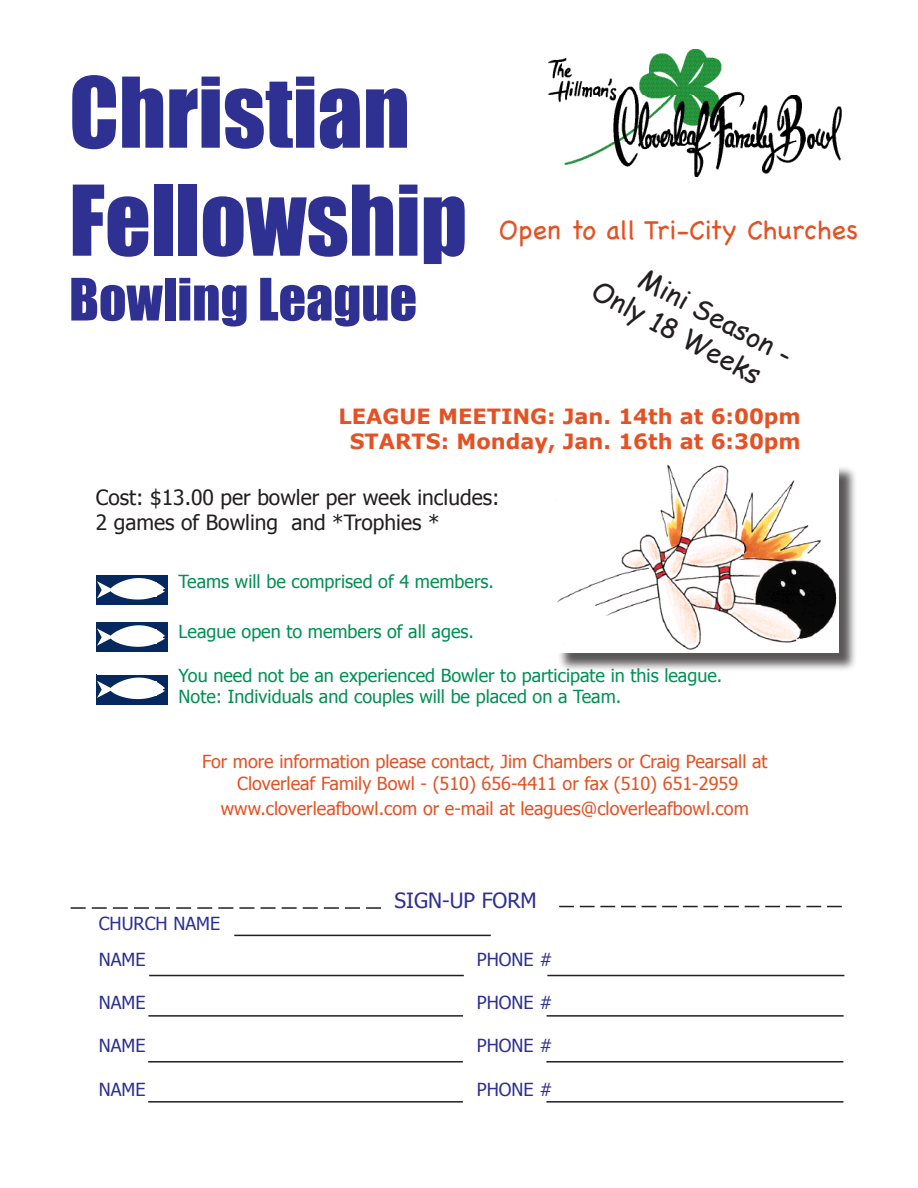
<style>
.page{position:relative;width:918px;height:1188px;background:#fff}
.page>*{position:absolute;margin:0;border:0;box-sizing:border-box;transform-origin:0 0}
.t1{font:90px "Impact";color:#2e3092}
.t2{font:54px "Impact";color:#2e3092}
.t3{font:27px "Chalkboard";color:#e55122}
.t4{font:27px/32.4px "Comic Sans MS";color:#231f20}
.t5{font:21px "Tahoma";color:#231f20}
.t6{font:700 21px "Verdana";color:#e55122}
.t7{font:21px "Tahoma";color:#2e3092}
.t8{font:18px "Tahoma";color:#e55122}
.t9{font:18px "Tahoma";color:#009054}
.t10{font:18px "Tahoma";color:#2e3092}
</style>
<div class="page">
<svg style="left:559px;top:906px;width:283px;height:1px"></svg>
<svg style="left:71px;top:907px;width:310px;height:2px"></svg>
<hr style="left:149px;top:975px;width:315px;height:1px;background:#231f20">
<hr style="left:547px;top:975px;width:297px;height:1px;background:#231f20">
<hr style="left:148px;top:1015px;width:315px;height:2px;background:#231f20">
<hr style="left:547px;top:1015px;width:297px;height:2px;background:#231f20">
<hr style="left:148px;top:1061px;width:315px;height:2px;background:#231f20">
<hr style="left:546px;top:1061px;width:297px;height:2px;background:#231f20">
<hr style="left:148px;top:1101px;width:315px;height:2px;background:#231f20">
<hr style="left:546px;top:1101px;width:297px;height:2px;background:#231f20">
<div style="left:557px;top:465px;width:300px;height:207px;background:#231f20;opacity:.75"></div>
<img style="left:555px;top:464px;width:283px;height:189px">
<hr style="left:234px;top:935px;width:257px;height:1px;background:#231f20">
<div style="left:96px;top:575px;width:72px;height:30px;background:#05285e"></div>
<svg style="left:97px;top:578px;width:68px;height:22px"></svg>
<div style="left:147px;top:582px;width:10px;height:14px;background:#fff"></div>
<svg style="left:96px;top:623px;width:72px;height:29px"></svg>
<div style="left:147px;top:629px;width:10px;height:15px;background:#fff"></div>
<svg style="left:96px;top:675px;width:72px;height:30px"></svg>
<div style="left:147px;top:682px;width:10px;height:14px;background:#fff"></div>
<img style="left:549px;top:50px;width:292px;height:127px">
<p class="t1" style="left:69px;top:43px;width:342px">Christian</p>
<p class="t1" style="left:69px;top:151px;width:400px">Fellowship</p>
<p class="t2" style="left:69px;top:257px;width:350px">Bowling League</p>
<p class="t3" style="left:499px;top:214px;width:361px">Open to all Tri-City Churches</p>
<p class="t4" style="left:617px;top:245px;width:207px;text-indent:36px;rotate:28deg">Mini Season -<br>Only 18 Weeks</p>
<p class="t6" style="left:339px;top:403px;width:464px">LEAGUE MEETING: Jan. 14th at 6:00pm</p>
<p class="t6" style="left:350px;top:428px;width:453px">STARTS: Monday, Jan. 16th at 6:30pm</p>
<p class="t5" style="left:96px;top:484px;width:405px">Cost: $13.00 per bowler per week includes:</p>
<p class="t5" style="left:96px;top:509px;width:345px">2 games of Bowling and *Trophies *</p>
<p class="t9" style="left:179px;top:569px;width:317px">Teams will be comprised of 4 members.</p>
<p class="t9" style="left:179px;top:620px;width:297px">League open to members of all ages.</p>
<p class="t9" style="left:179px;top:663px;width:545px">You need not be an experienced Bowler to participate in this league.</p>
<p class="t9" style="left:179px;top:685px;width:444px">Note: Individuals and couples will be placed on a Team.</p>
<p class="t8" style="left:202px;top:749px;width:567px">For more information please contact, Jim Chambers or Craig Pearsall at</p>
<p class="t8" style="left:237px;top:771px;width:502px">Cloverleaf Family Bowl - (510) 656-4411 or fax (510) 651-2959</p>
<p class="t8" style="left:221px;top:796px;width:529px">www.cloverleafbowl.com or e-mail at leagues@cloverleafbowl.com</p>
<p class="t7" style="left:395px;top:887px;width:144px">SIGN-UP FORM</p>
<p class="t10" style="left:99px;top:911px;width:123px">CHURCH NAME</p>
<p class="t10" style="left:99px;top:947px;width:48px">NAME</p>
<p class="t10" style="left:477px;top:947px;width:77px">PHONE #</p>
<p class="t10" style="left:99px;top:991px;width:48px">NAME</p>
<p class="t10" style="left:477px;top:991px;width:77px">PHONE #</p>
<p class="t10" style="left:99px;top:1034px;width:48px">NAME</p>
<p class="t10" style="left:477px;top:1034px;width:77px">PHONE #</p>
<p class="t10" style="left:99px;top:1077px;width:48px">NAME</p>
<p class="t10" style="left:477px;top:1077px;width:77px">PHONE #</p>
</div>
